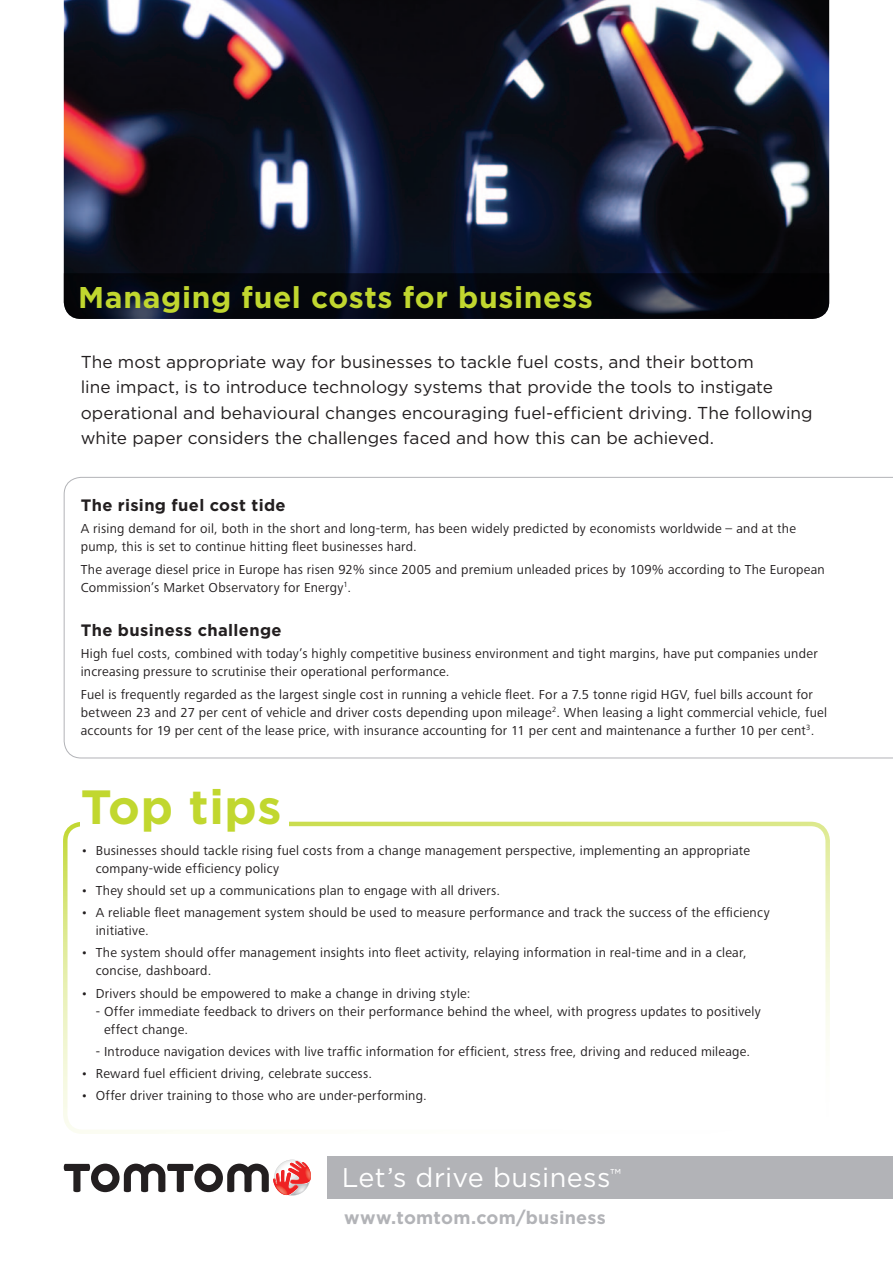
<style>
.page{position:relative;width:893px;height:1263px;background:#fff}
.page>*{position:absolute;margin:0;border:0;box-sizing:border-box;transform-origin:0 0}
.t1{font:700 48px "Gotham";letter-spacing:.01em;color:#c1d72f}
.t2{font:700 30px "Gotham";letter-spacing:.02em;color:#c1d72f}
.t3{font:27px "Gotham";letter-spacing:.01em;color:#fff}
.t4{font:700 18px "Gotham";letter-spacing:.015em;color:#b2b3b7}
.t5{font:17.25px/25.5px "Gotham";color:#231f20}
.t6{font:700 16.5px "Gotham";letter-spacing:.02em;color:#231f20}
.t7{font:13.5px/18px "Frutiger Next Pro";letter-spacing:.02em;color:#231f20}
</style>
<div class="page">
<div style="left:63px;top:822px;width:767px;height:312px;border:4px solid #c1d72f;border-radius:17px"></div>
<div style="left:327px;top:1157px;width:566px;height:42px;background:#b2b3b7"></div>
<svg style="left:64px;top:1160px;width:247px;height:35px"></svg>
<svg style="left:64px;top:477px;width:829px;height:281px"></svg>
<img style="left:64px;top:0;width:765px;height:273px">
<svg style="left:64px;top:273px;width:765px;height:46px;background:#080b14"></svg>
<div style="left:81px;top:805px;width:208px;height:22px;background:#fff"></div>
<p class="t2" style="left:78px;top:280px;width:516px">Managing fuel costs for business</p>
<p class="t5" style="left:81px;top:349px;width:733px">The most appropriate way for businesses to tackle fuel costs, and their bottom<br>line impact, is to introduce technology systems that provide the tools to instigate operational and behavioural changes encouraging fuel-efficient driving. The following white paper considers the challenges faced and how this can be achieved.</p>
<p class="t6" style="left:81px;top:496px;width:206px">The rising fuel cost tide</p>
<p class="t7" style="left:81px;top:520px;width:717px">A rising demand for oil, both in the short and long-term, has been widely predicted by economists worldwide – and at the pump, this is set to continue hitting fleet businesses hard.</p>
<p class="t7" style="left:81px;top:560px;width:746px">The average diesel price in Europe has risen 92% since 2005 and premium unleaded prices by 109% according to The European<br>Commission’s Market Observatory for Energy<sup>1</sup>.</p>
<p class="t6" style="left:81px;top:621px;width:202px">The business challenge</p>
<p class="t7" style="left:81px;top:645px;width:738px">High fuel costs, combined with today’s highly competitive business environment and tight margins, have put companies under increasing pressure to scrutinise their operational performance.</p>
<p class="t7" style="left:81px;top:685px;width:748px">Fuel is frequently regarded as the largest single cost in running a vehicle fleet. For a 7.5 tonne rigid HGV, fuel bills account for between 23 and 27 per cent of vehicle and driver costs depending upon mileage<sup>2</sup>. When leasing a light commercial vehicle, fuel accounts for 19 per cent of the lease price, with insurance accounting for 11 per cent and maintenance a further 10 per cent<sup>3</sup>.</p>
<p class="t1" style="left:81px;top:779px;width:202px">Top tips</p>
<p class="t7" style="left:96px;top:841px;width:656px;text-indent:-15px">• Businesses should tackle rising fuel costs from a change management perspective, implementing an appropriate company-wide efficiency policy</p>
<p class="t7" style="left:81px;top:881px;width:421px">• They should set up a communications plan to engage with all drivers.</p>
<p class="t7" style="left:96px;top:903px;width:675px;text-indent:-15px">• A reliable fleet management system should be used to measure performance and track the success of the efficiency initiative.</p>
<p class="t7" style="left:96px;top:944px;width:652px;text-indent:-15px">• The system should offer management insights into fleet activity, relaying information in real-time and in a clear, concise, dashboard.</p>
<p class="t7" style="left:81px;top:984px;width:391px">• Drivers should be empowered to make a change in driving style:</p>
<p class="t7" style="left:104px;top:1002px;width:658px;text-indent:-8px">- Offer immediate feedback to drivers on their performance behind the wheel, with progress updates to positively effect change.</p>
<p class="t7" style="left:96px;top:1042px;width:656px">- Introduce navigation devices with live traffic information for efficient, stress free, driving and reduced mileage.</p>
<p class="t7" style="left:81px;top:1065px;width:293px">• Reward fuel efficient driving, celebrate success.</p>
<p class="t7" style="left:81px;top:1087px;width:348px">• Offer driver training to those who are under-performing.</p>
<p class="t3" style="left:342px;top:1163px;width:281px">Let’s drive business<sup>™</sup></p>
<p class="t4" style="left:344px;top:1207px;width:263px">www.tomtom.com/business</p>
</div>
